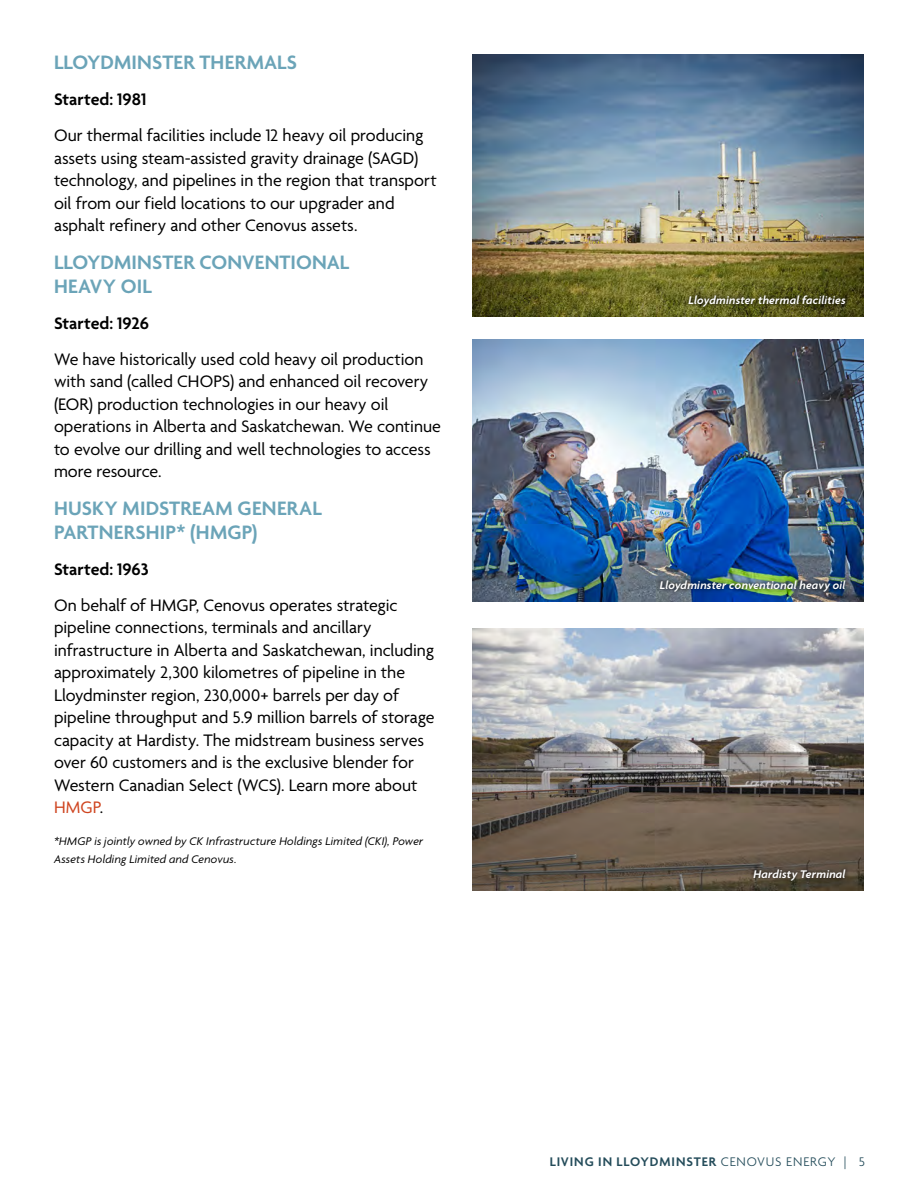
<style>
.page{position:relative;width:918px;height:1188px;background:#fff}
.page>*{position:absolute;margin:0;border:0;box-sizing:border-box;transform-origin:0 0}
.t1{font:600 21px/24px "Agenda";letter-spacing:.01em;color:#6ba4b8}
.t2{font:18px/22.5px "Agenda";color:#000}
.t3{font:600 18px "Agenda";color:#000}
.t4{font:600 13.5px "Agenda";letter-spacing:.065em;color:#244c5a}
.t5{font:italic 12px/18px "Agenda";letter-spacing:.01em;color:#000}
.t6{font:italic 600 12px "Agenda";letter-spacing:.015em;color:#fff}
.s1{color:#cf4520}
.s2{font-weight:300}
</style>
<div class="page">
<img style="left:472px;top:54px;width:392px;height:262px">
<img style="left:472px;top:339px;width:392px;height:262px">
<img style="left:472px;top:629px;width:392px;height:262px">
<svg style="left:684px;top:291px;width:165px;height:20px;background:#4d4d19"></svg>
<img style="left:656px;top:576px;width:194px;height:20px">
<svg style="left:749px;top:865px;width:101px;height:20px;background:#4b4236"></svg>
<p class="t1" style="left:54px;top:52px;width:245px">LLOYDMINSTER THERMALS</p>
<p class="t3" style="left:54px;top:90px;width:94px">Started: 1981</p>
<p class="t2" style="left:54px;top:125px;width:384px">Our thermal facilities include 12 heavy oil producing assets using steam-assisted gravity drainage (SAGD) technology, and pipelines in the region that transport oil from our field locations to our upgrader and asphalt refinery and other Cenovus assets.</p>
<p class="t1" style="left:54px;top:251px;width:297px">LLOYDMINSTER CONVENTIONAL<br>HEAVY OIL</p>
<p class="t3" style="left:54px;top:313px;width:96px">Started: 1926</p>
<p class="t2" style="left:54px;top:349px;width:389px">We have historically used cold heavy oil production with sand (called CHOPS) and enhanced oil recovery (EOR) production technologies in our heavy oil operations in Alberta and Saskatchewan. We continue to evolve our drilling and well technologies to access more resource.</p>
<p class="t1" style="left:54px;top:497px;width:269px">HUSKY MIDSTREAM GENERAL<br>PARTNERSHIP* (HMGP)</p>
<p class="t3" style="left:54px;top:559px;width:96px">Started: 1963</p>
<p class="t2" style="left:54px;top:595px;width:382px">On behalf of HMGP, Cenovus operates strategic pipeline connections, terminals and ancillary infrastructure in Alberta and Saskatchewan, including approximately 2,300 kilometres of pipeline in the Lloydminster region, 230,000+ barrels per day of pipeline throughput and 5.9 million barrels of storage capacity at Hardisty. The midstream business serves over 60 customers and is the exclusive blender for Western Canadian Select (WCS). Learn more about <span class="s1">HMGP</span>.</p>
<p class="t5" style="left:54px;top:832px;width:371px">*HMGP is jointly owned by CK Infrastructure Holdings Limited (CKI), Power<br>Assets Holding Limited and Cenovus.</p>
<p class="t6" style="left:689px;top:293px;width:159px">Lloydminster thermal facilities</p>
<p class="t6" style="left:660px;top:579px;width:187px">Lloydminster conventional heavy oil</p>
<p class="t6" style="left:753px;top:868px;width:94px">Hardisty Terminal</p>
<p class="t4" style="left:550px;top:1154px;width:317px">LIVING IN LLOYDMINSTER <span class="s2">CENOVUS ENERGY | 5</span></p>
</div>
